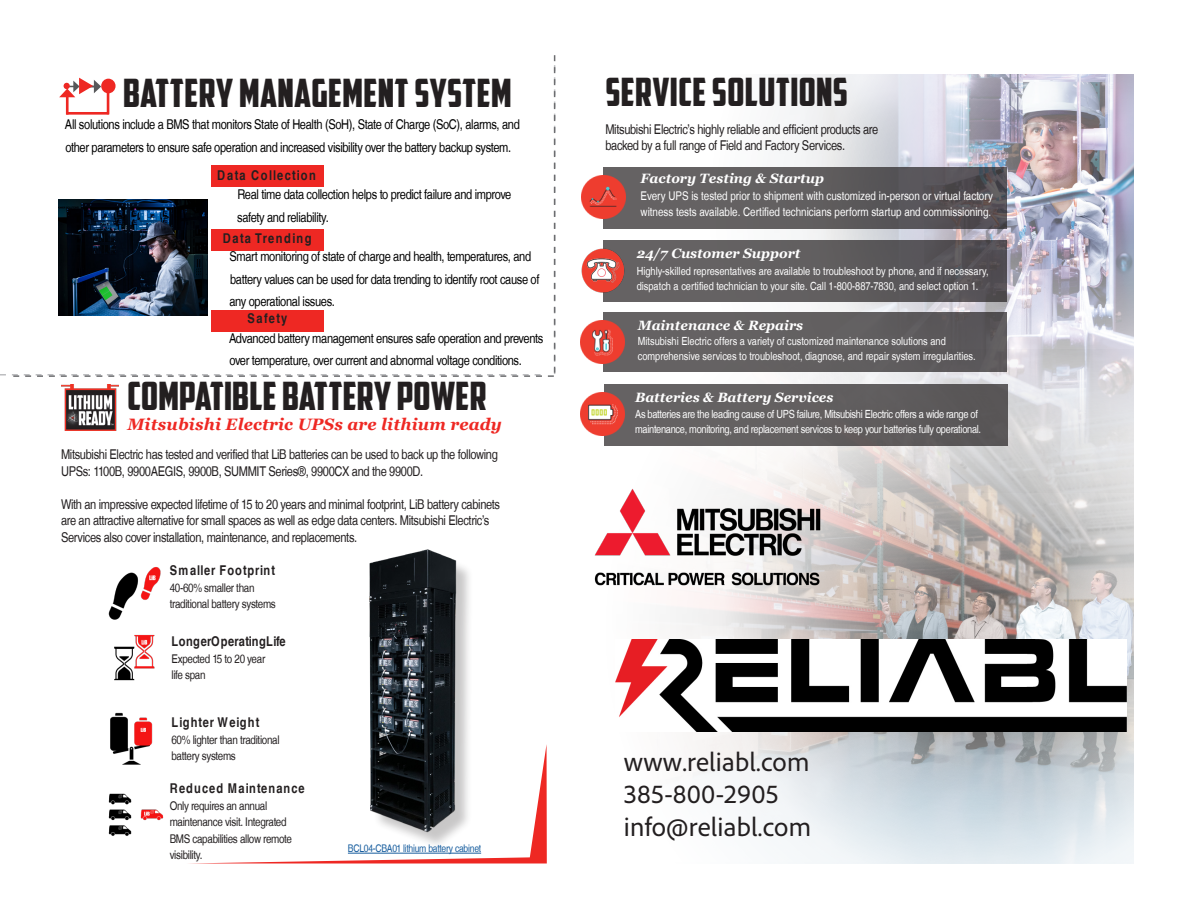
<style>
.page{position:relative;width:1188px;height:918px;background:#fff}
.page>*{position:absolute;margin:0;border:0;box-sizing:border-box;transform-origin:0 0}
.t1{font:39px "American Captain";letter-spacing:.01em;color:#231f20}
.t2{font:27px/32.4px "Adobe Clean";letter-spacing:.005em;color:#231f20}
.t3{font:italic 700 16.5px "Georgia";letter-spacing:.01em;color:#ee2823}
.t4{font:condensed 13.5px/22.5px "Nimbus San L";letter-spacing:-.025em;color:#000}
.t5{font:condensed 13.5px/16.5px "Nimbus San L";letter-spacing:-.025em;color:#231f20}
.t6{font:italic 700 13.5px "Georgia";color:#fff}
.t7{font:700 condensed 13.5px "Helvetica";letter-spacing:-.025em;color:#231f20}
.t8{font:700 condensed 13.5px "Helvetica";letter-spacing:.01em;color:#231f20}
.t9{font:700 condensed 13.5px "Helvetica";letter-spacing:-.07em;color:#231f20}
.t10{font:condensed 12px/16.5px "Nimbus San L";letter-spacing:-.025em;color:#231f20}
.t11{font:condensed 12px/16.5px "Nimbus San L";color:#fff}
.t12{font:condensed 11.25px/15px "Nimbus San L";color:#fff}
.t13{font:condensed 11.25px/15px "Nimbus San L";letter-spacing:-.025em;color:#fff}
.t14{font:condensed 10.5px "Nimbus San L";letter-spacing:-.025em;color:#175d9e}
</style>
<div class="page">
<img style="left:603px;top:364px;width:531px;height:500px">
<img style="left:703px;top:75px;width:431px;height:417px">
<svg style="left:603px;top:167px;width:404px;height:62px;background:#5d5a5c"></svg>
<img style="left:582px;top:176px;width:43px;height:43px">
<div style="left:603px;top:241px;width:404px;height:61px;background:linear-gradient(to right,#6a6767,#545155)"></div>
<img style="left:581px;top:249px;width:44px;height:43px">
<div style="left:604px;top:313px;width:403px;height:59px;background:#636061"></div>
<img style="left:581px;top:321px;width:43px;height:43px">
<div style="left:604px;top:384px;width:403px;height:62px;background:#635f60"></div>
<img style="left:581px;top:392px;width:43px;height:44px">
<img style="left:594px;top:471px;width:245px;height:123px">
<svg style="left:0;top:55px;width:555px;height:322px"></svg>
<div style="left:101px;top:79px;width:15px;height:14px;background:#ee2823;border-radius:50%"></div>
<svg style="left:217px;top:744px;width:330px;height:119px"></svg>
<img style="left:61px;top:384px;width:57px;height:46px">
<div style="left:372px;top:553px;width:102px;height:297px;background:#fff"></div>
<img style="left:357px;top:549px;width:112px;height:290px">
<img style="left:114px;top:634px;width:41px;height:47px">
<img style="left:110px;top:712px;width:43px;height:53px">
<img style="left:108px;top:793px;width:56px;height:43px">
<img style="left:108px;top:567px;width:53px;height:53px">
<div style="left:212px;top:166px;width:112px;height:21px;background:#ee2823"></div>
<hr style="left:348px;top:853px;width:133px;height:1px;background:#175d9e">
<img style="left:58px;top:200px;width:150px;height:116px">
<img style="left:616px;top:639px;width:510px;height:92px">
<p class="t1" style="left:123px;top:69px;width:390px">BATTERY MANAGEMENT SYSTEM</p>
<p class="t4" style="left:65px;top:113px;width:456px">All solutions include a BMS that monitors State of Health (SoH), State of Charge (SoC), alarms, and other parameters to ensure safe operation and increased visibility over the battery backup system.</p>
<p class="t8" style="left:217px;top:167px;width:102px">Data Collection</p>
<p class="t4" style="left:237px;top:183px;width:276px">Real time data collection helps to predict failure and improve safety and reliability.</p>
<p class="t8" style="left:223px;top:230px;width:92px">Data Trending</p>
<p class="t4" style="left:230px;top:245px;width:312px">Smart monitoring of state of charge and health, temperatures, and battery values can be used for data trending to identify root cause of</p>
<p class="t4" style="left:229px;top:290px;width:107px">any operational issues.</p>
<p class="t7" style="left:247px;top:310px;width:43px">Safety</p>
<p class="t4" style="left:229px;top:327px;width:316px">Advanced battery management ensures safe operation and prevents over temperature, over current and abnormal voltage conditions.</p>
<p class="t1" style="left:127px;top:373px;width:361px">COMPATIBLE BATTERY POWER</p>
<p class="t3" style="left:127px;top:414px;width:376px">Mitsubishi Electric UPSs are lithium ready</p>
<p class="t5" style="left:61px;top:446px;width:438px">Mitsubishi Electric has tested and verified that LiB batteries can be used to back up the following<br>UPSs: 1100B, 9900AEGIS, 9900B, SUMMIT Series®, 9900CX and the 9900D.</p>
<p class="t5" style="left:61px;top:496px;width:441px">With an impressive expected lifetime of 15 to 20 years and minimal footprint, LiB battery cabinets are an attractive alternative for small spaces as well as edge data centers. Mitsubishi Electric’s<br>Services also cover installation, maintenance, and replacements.</p>
<p class="t7" style="left:170px;top:562px;width:108px">Smaller Footprint</p>
<p class="t10" style="left:170px;top:579px;width:86px">40-60% smaller than</p>
<p class="t10" style="left:170px;top:596px;width:108px">traditional battery systems</p>
<p class="t9" style="left:171px;top:633px;width:117px">Longer Operating Life</p>
<p class="t10" style="left:171px;top:650px;width:95px">Expected 15 to 20 year life span</p>
<p class="t7" style="left:171px;top:714px;width:90px">Lighter Weight</p>
<p class="t10" style="left:171px;top:731px;width:110px">60% lighter than traditional</p>
<p class="t10" style="left:171px;top:748px;width:66px">battery systems</p>
<p class="t7" style="left:170px;top:780px;width:138px">Reduced Maintenance</p>
<p class="t10" style="left:170px;top:797px;width:118px">Only requires an annual maintenance visit. Integrated</p>
<p class="t10" style="left:170px;top:830px;width:124px">BMS capabilities allow remote</p>
<p class="t10" style="left:170px;top:846px;width:34px">visibility.</p>
<p class="t14" style="left:348px;top:842px;width:135px">BCL04-CBA01 lithium battery cabinet</p>
<p class="t1" style="left:605px;top:68px;width:244px">SERVICE SOLUTIONS</p>
<p class="t5" style="left:605px;top:121px;width:274px">Mitsubishi Electric’s highly reliable and efficient products are backed by a full range of Field and Factory Services.</p>
<p class="t6" style="left:641px;top:170px;width:185px">Factory Testing &amp; Startup</p>
<p class="t11" style="left:641px;top:187px;width:354px">Every UPS is tested prior to shipment with customized in-person or virtual factory witness tests available. Certified technicians perform startup and commissioning.</p>
<p class="t6" style="left:637px;top:245px;width:165px">24/7 Customer Support</p>
<p class="t12" style="left:637px;top:263px;width:353px">Highly-skilled representatives are available to troubleshoot by phone, and if necessary, dispatch a certified technician to your site. Call 1-800-887-7830, and select option 1.</p>
<p class="t6" style="left:638px;top:317px;width:167px">Maintenance &amp; Repairs</p>
<p class="t12" style="left:638px;top:333px;width:310px">Mitsubishi Electric offers a variety of customized maintenance solutions and</p>
<p class="t12" style="left:638px;top:348px;width:339px">comprehensive services to troubleshoot, diagnose, and repair system irregularities.</p>
<p class="t6" style="left:635px;top:389px;width:200px">Batteries &amp; Battery Services</p>
<p class="t13" style="left:635px;top:407px;width:348px">As batteries are the leading cause of UPS failure, Mitsubishi Electric offers a wide range of maintenance, monitoring, and replacement services to keep your batteries fully operational.</p>
<h2 class="t2" style="left:624px;top:745px;width:189px">www.reliabl.com<br>385-800-2905 info@reliabl.com</h2>
</div>
